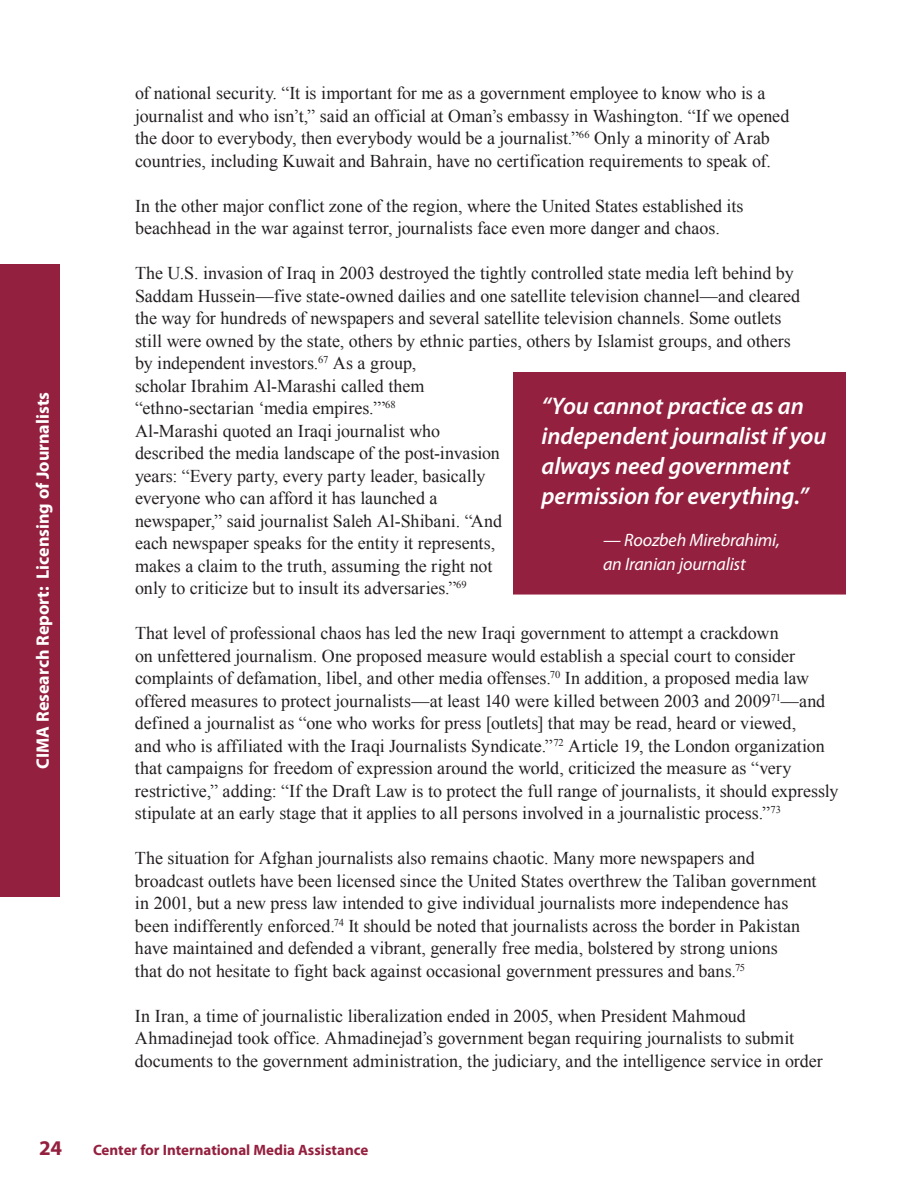
<style>
.page{position:relative;width:918px;height:1188px;background:#fff}
.page>*{position:absolute;margin:0;border:0;box-sizing:border-box;transform-origin:0 0}
.t1{font:italic 600 24px/30px "Myriad Pro";letter-spacing:-.005em;color:#fff}
.t2{font:700 21px "Myriad Pro";color:#94203f}
.t3{font:18px/22.5px "Times New Roman";color:#231f20}
.t4{font:700 18px "Myriad Pro";color:#fff}
.t5{font:italic 18px/24px "Myriad Pro";letter-spacing:-.01em;color:#fff}
.t6{font:700 15px "Myriad Pro";color:#94203f}
</style>
<div class="page">
<div style="left:0;top:264px;width:60px;height:632px;background:#94203f"></div>
<div style="left:514px;top:373px;width:331px;height:221px;background:#94203f"></div>
<div style="left:513px;top:372px;width:333px;height:223px;border:2px solid #94203f"></div>
<p class="t4" style="left:31px;top:769px;width:378px;rotate:-90deg">CIMA Research Report: Licensing of Journalists</p>
<p class="t3" style="left:135px;top:82px;width:656px">of national security. “It is important for me as a government employee to know who is a journalist and who isn’t,” said an official at Oman’s embassy in Washington. “If we opened the door to everybody, then everybody would be a journalist.”<sup>66</sup> Only a minority of Arab countries, including Kuwait and Bahrain, have no certification requirements to speak of.</p>
<p class="t3" style="left:135px;top:194px;width:610px">In the other major conflict zone of the region, where the United States established its beachhead in the war against terror, journalists face even more danger and chaos.</p>
<p class="t3" style="left:135px;top:262px;width:667px">The U.S. invasion of Iraq in 2003 destroyed the tightly controlled state media left behind by Saddam Hussein—five state-owned dailies and one satellite television channel—and cleared the way for hundreds of newspapers and several satellite television channels. Some outlets still were owned by the state, others by ethnic parties, others by Islamist groups, and others by independent investors.<sup>67</sup> As a group,<br>scholar Ibrahim Al-Marashi called them<br>“ethno-sectarian ‘media empires.’”<sup>68<br></sup>Al-Marashi quoted an Iraqi journalist who<br>described the media landscape of the post-invasion<br>years: “Every party, every party leader, basically<br>everyone who can afford it has launched a<br>newspaper,” said journalist Saleh Al-Shibani. “And<br>each newspaper speaks for the entity it represents,<br>makes a claim to the truth, assuming the right not<br>only to criticize but to insult its adversaries.”<sup>69</sup></p>
<p class="t3" style="left:135px;top:622px;width:705px">That level of professional chaos has led the new Iraqi government to attempt a crackdown<br>on unfettered journalism. One proposed measure would establish a special court to consider complaints of defamation, libel, and other media offenses.<sup>70</sup> In addition, a proposed media law offered measures to protect journalists—at least 140 were killed between 2003 and 2009<sup>71</sup>—and defined a journalist as “one who works for press [outlets] that may be read, heard or viewed,<br>and who is affiliated with the Iraqi Journalists Syndicate.”<sup>72</sup> Article 19, the London organization that campaigns for freedom of expression around the world, criticized the measure as “very restrictive,” adding: “If the Draft Law is to protect the full range of journalists, it should expressly stipulate at an early stage that it applies to all persons involved in a journalistic process.”<sup>73</sup></p>
<p class="t3" style="left:135px;top:847px;width:683px">The situation for Afghan journalists also remains chaotic. Many more newspapers and broadcast outlets have been licensed since the United States overthrew the Taliban government in 2001, but a new press law intended to give individual journalists more independence has been indifferently enforced.<sup>74</sup> It should be noted that journalists across the border in Pakistan have maintained and defended a vibrant, generally free media, bolstered by strong unions<br>that do not hesitate to fight back against occasional government pressures and bans.<sup>75</sup></p>
<p class="t3" style="left:135px;top:1004px;width:689px">In Iran, a time of journalistic liberalization ended in 2005, when President Mahmoud<br>Ahmadinejad took office. Ahmadinejad’s government began requiring journalists to submit documents to the government administration, the judiciary, and the intelligence service in order</p>
<h1 class="t1" style="left:542px;top:391px;width:287px">“You cannot practice as an independent journalist if you always need government permission for everything.”</h1>
<p class="t5" style="left:603px;top:528px;width:178px">— Roozbeh Mirebrahimi, an Iranian journalist</p>
<p class="t2" style="left:39px;top:1134px;width:25px">24</p>
<p class="t6" style="left:93px;top:1140px;width:277px">Center for International Media Assistance</p>
</div>
